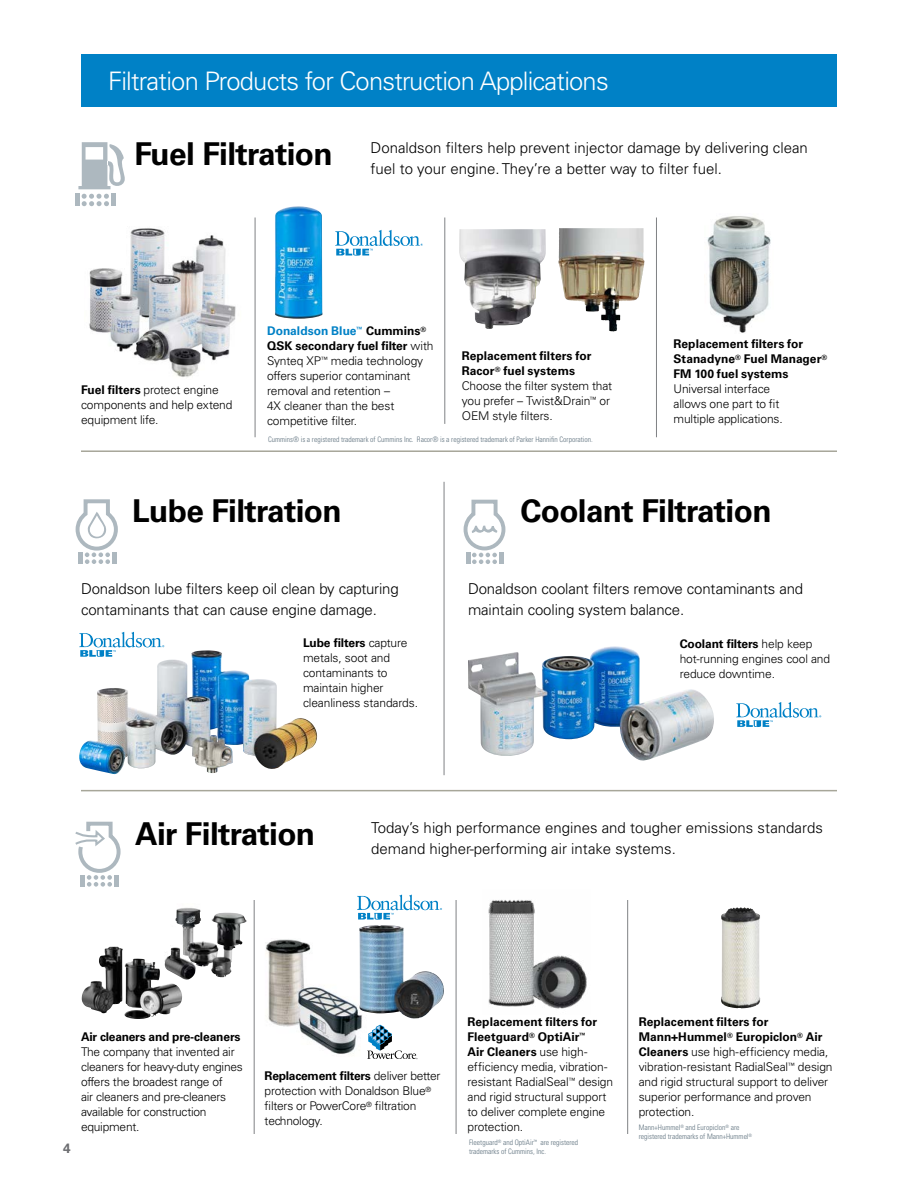
<style>
.page{position:relative;width:918px;height:1188px;background:#fff}
.page>*{position:absolute;margin:0;border:0;box-sizing:border-box;transform-origin:0 0}
.t1{font:700 31.5px "Univers LT Std";letter-spacing:-.02em;color:#000}
.t2{font:300 25.5px "Univers LT Std";letter-spacing:-.03em;color:#fff}
.t3{font:300 15px/21px "Univers LT Std";color:#000}
.t4{font:700 13.5px "Univers LT Std";color:#6d6e71}
.t5{font:300 12px/15px "Univers LT Std";letter-spacing:-.01em;color:#000}
.t6{font:700 12px/15px "Univers LT Std";color:#000}
.t7{font:700 12px "Univers LT Std";letter-spacing:-.02em;color:#000}
.t8{font:300 condensed 7.5px/9px "Univers LT Std";color:#5c6f7c}
.s1{font-weight:700}
.s2{font-weight:700;color:#0081c6}
</style>
<div class="page">
<div style="left:81px;top:54px;width:756px;height:52px;background:#0081c6"></div>
<img style="left:265px;top:939px;width:116px;height:115px">
<hr style="left:81px;top:790px;width:756px;height:1px;background:#a7a699">
<hr style="left:81px;top:450px;width:756px;height:2px;background:#a7a699">
<hr style="left:444px;top:218px;width:1px;height:206px;background:#808285">
<hr style="left:656px;top:218px;width:1px;height:219px;background:#808285">
<img style="left:459px;top:229px;width:87px;height:100px">
<svg style="left:78px;top:142px;width:47px;height:64px"></svg>
<div style="left:111px;top:194px;width:5px;height:12px;background:#adb8bf"></div>
<div style="left:75px;top:194px;width:5px;height:12px;background:#adb8bf"></div>
<svg style="left:75px;top:499px;width:43px;height:65px"></svg>
<hr style="left:444px;top:482px;width:1px;height:293px;background:#808285">
<svg style="left:463px;top:499px;width:43px;height:65px"></svg>
<hr style="left:627px;top:900px;width:1px;height:234px;background:#808285">
<hr style="left:254px;top:900px;width:1px;height:234px;background:#808285">
<hr style="left:456px;top:900px;width:1px;height:234px;background:#808285">
<svg style="left:367px;top:1025px;width:50px;height:34px"></svg>
<svg style="left:75px;top:821px;width:46px;height:66px"></svg>
<svg style="left:357px;top:895px;width:85px;height:25px"></svg>
<svg style="left:79px;top:632px;width:85px;height:16px"></svg>
<svg style="left:736px;top:702px;width:85px;height:25px"></svg>
<img style="left:79px;top:650px;width:239px;height:124px">
<img style="left:468px;top:646px;width:246px;height:115px">
<img style="left:359px;top:925px;width:85px;height:93px">
<img style="left:488px;top:899px;width:99px;height:110px">
<img style="left:89px;top:228px;width:147px;height:149px">
<hr style="left:255px;top:218px;width:1px;height:219px;background:#808285">
<img style="left:558px;top:228px;width:49px;height:92px">
<img style="left:275px;top:206px;width:48px;height:113px">
<svg style="left:335px;top:230px;width:88px;height:26px"></svg>
<img style="left:707px;top:216px;width:64px;height:117px">
<img style="left:175px;top:907px;width:72px;height:70px">
<img style="left:82px;top:946px;width:41px;height:67px">
<img style="left:721px;top:907px;width:39px;height:101px">
<h2 class="t2" style="left:108px;top:66px;width:502px">Filtration Products for Construction Applications</h2>
<h1 class="t1" style="left:134px;top:135px;width:200px">Fuel Filtration</h1>
<p class="t3" style="left:371px;top:137px;width:439px">Donaldson filters help prevent injector damage by delivering clean fuel to your engine. They’re a better way to filter fuel.</p>
<p class="t5" style="left:81px;top:382px;width:153px"><span class="s1">Fuel filters</span> protect engine components and help extend equipment life.</p>
<p class="t5" style="left:267px;top:323px;width:168px"><span class="s2">Donaldson Blue</span><sup>™</sup> <span class="s1">Cummins</span><sup>®<br></sup><span class="s1">QSK secondary fuel filter</span> with<br>Synteq XP<sup>™</sup> media technology offers superior contaminant removal and retention –<br>4X cleaner than the best competitive filter.</p>
<p class="t5" style="left:462px;top:348px;width:152px"><span class="s1">Replacement filters for<br>Racor</span><sup>®</sup> <span class="s1">fuel systems<br></span>Choose the filter system that you prefer – Twist&amp;Drain<sup>™</sup> or<br>OEM style filters.</p>
<p class="t8" style="left:268px;top:435px;width:326px">Cummins® is a registered trademark of Cummins Inc. Racor® is a registered trademark of Parker Hannifin Corporation.</p>
<p class="t6" style="left:674px;top:336px;width:155px">Replacement filters for<br>Stanadyne<sup>®</sup> Fuel Manager<sup>®<br></sup>FM 100 fuel systems</p>
<p class="t5" style="left:674px;top:381px;width:111px">Universal interface allows one part to fit multiple applications.</p>
<h1 class="t1" style="left:132px;top:493px;width:211px">Lube Filtration</h1>
<h1 class="t1" style="left:520px;top:493px;width:253px">Coolant Filtration</h1>
<p class="t3" style="left:81px;top:579px;width:319px">Donaldson lube filters keep oil clean by capturing contaminants that can cause engine damage.</p>
<p class="t3" style="left:468px;top:579px;width:337px">Donaldson coolant filters remove contaminants and maintain cooling system balance.</p>
<p class="t5" style="left:303px;top:635px;width:117px"><span class="s1">Lube filters</span> capture metals, soot and contaminants to maintain higher cleanliness standards.</p>
<p class="t5" style="left:680px;top:636px;width:152px"><span class="s1">Coolant filters</span> help keep hot-running engines cool and reduce downtime.</p>
<h1 class="t1" style="left:135px;top:815px;width:182px">Air Filtration</h1>
<p class="t3" style="left:371px;top:817px;width:453px">Today’s high performance engines and tougher emissions standards demand higher-performing air intake systems.</p>
<p class="t4" style="left:63px;top:1140px;width:9px">4</p>
<p class="t7" style="left:81px;top:1030px;width:161px">Air cleaners and pre-cleaners</p>
<p class="t5" style="left:81px;top:1045px;width:163px">The company that invented air cleaners for heavy-duty engines offers the broadest range of<br>air cleaners and pre-cleaners available for construction equipment.</p>
<p class="t5" style="left:265px;top:1068px;width:177px"><span class="s1">Replacement filters</span> deliver better protection with Donaldson Blue<sup>® </sup>filters or PowerCore<sup>®</sup> filtration technology.</p>
<p class="t5" style="left:468px;top:1014px;width:147px"><span class="s1">Replacement filters for<br>Fleetguard</span><sup>®</sup> <span class="s1">OptiAir</span><sup>™<br></sup><span class="s1">Air Cleaners</span> use high&shy;efficiency media, vibration&shy;resistant RadialSeal<sup>™</sup> design and rigid structural support to deliver complete engine protection.</p>
<p class="t8" style="left:469px;top:1137px;width:111px">Fleetguard<sup>®</sup> and OptiAir<sup>™</sup> are registered trademarks of Cummins, Inc.</p>
<p class="t5" style="left:639px;top:1014px;width:195px"><span class="s1">Replacement filters for<br>Mann+Hummel</span><sup>®</sup> <span class="s1">Europiclon</span><sup>®</sup> <span class="s1">Air<br>Cleaners</span> use high-efficiency media, vibration-resistant RadialSeal<sup>™</sup> design and rigid structural support to deliver superior performance and proven protection.</p>
<p class="t8" style="left:639px;top:1123px;width:115px">Mann+Hummel<sup>®</sup> and Europiclon<sup>®</sup> are registered trademarks of Mann+Hummel<sup>®</sup></p>
</div>
